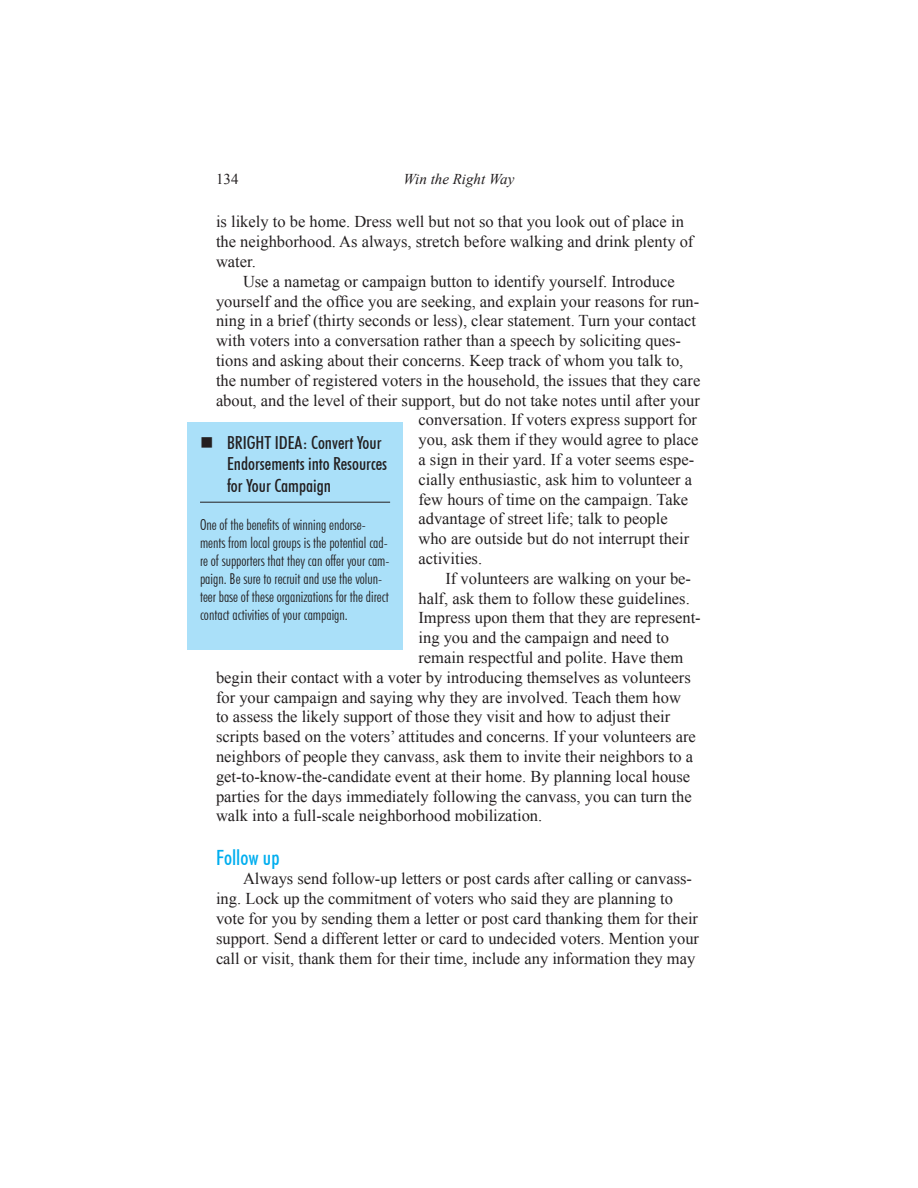
<style>
.page{position:relative;width:918px;height:1188px;background:#fff}
.page>*{position:absolute;margin:0;border:0;box-sizing:border-box;transform-origin:0 0}
.t1{font:500 condensed 21px "Futura BT";color:#00aeef}
.t2{font:500 condensed 18px/21.6px "Futura BT";color:#231f20}
.t3{font:18px "Wingdings";color:#231f20}
.t4{font:16.5px/19.8px "Times New Roman";color:#231f20}
.t5{font:300 condensed 15px/18px "Futura BT";color:#231f20}
.t6{font:italic 15px "Times New Roman";color:#231f20}
.t7{font:15px "Times New Roman";color:#231f20}
</style>
<div class="page">
<div style="left:187px;top:422px;width:216px;height:228px;background:#aae0f9"></div>
<hr style="left:200px;top:502px;width:190px;height:1px;background:#231f20">
<p class="t7" style="left:216px;top:169px;width:24px">134</p>
<p class="t6" style="left:404px;top:169px;width:112px">Win the Right Way</p>
<p class="t4" style="left:216px;top:212px;width:479px">is likely to be home. Dress well but not so that you look out of place in the neighborhood. As always, stretch before walking and drink plenty of water.</p>
<p class="t4" style="left:243px;top:271px;width:433px">Use a nametag or campaign button to identify yourself. Introduce</p>
<p class="t4" style="left:216px;top:291px;width:485px">yourself and the office you are seeking, and explain your reasons for run-</p>
<p class="t4" style="left:216px;top:311px;width:482px">ning in a brief (thirty seconds or less), clear statement. Turn your contact</p>
<p class="t4" style="left:216px;top:331px;width:467px">with voters into a conversation rather than a speech by soliciting ques-</p>
<p class="t4" style="left:216px;top:350px;width:469px">tions and asking about their concerns. Keep track of whom you talk to,</p>
<p class="t4" style="left:216px;top:370px;width:486px">the number of registered voters in the household, the issues that they care</p>
<p class="t4" style="left:216px;top:390px;width:485px">about, and the level of their support, but do not take notes until after your</p>
<p class="t4" style="left:418px;top:410px;width:280px">conversation. If voters express support for</p>
<p class="t4" style="left:418px;top:430px;width:281px">you, ask them if they would agree to place</p>
<p class="t4" style="left:418px;top:449px;width:277px">a sign in their yard. If a voter seems espe-</p>
<p class="t4" style="left:418px;top:469px;width:275px">cially enthusiastic, ask him to volunteer a</p>
<p class="t4" style="left:418px;top:489px;width:271px">few hours of time on the campaign. Take</p>
<p class="t4" style="left:418px;top:509px;width:251px">advantage of street life; talk to people</p>
<p class="t4" style="left:418px;top:529px;width:272px">who are outside but do not interrupt their</p>
<p class="t4" style="left:418px;top:548px;width:65px">activities.</p>
<p class="t4" style="left:446px;top:568px;width:247px">If volunteers are walking on your be-</p>
<p class="t4" style="left:418px;top:588px;width:273px">half, ask them to follow these guidelines.</p>
<p class="t4" style="left:418px;top:608px;width:284px">Impress upon them that they are represent-</p>
<p class="t4" style="left:418px;top:628px;width:252px">ing you and the campaign and need to</p>
<p class="t4" style="left:418px;top:647px;width:266px">remain respectful and polite. Have them</p>
<p class="t4" style="left:216px;top:667px;width:476px">begin their contact with a voter by introducing themselves as volunteers</p>
<p class="t4" style="left:216px;top:687px;width:467px">for your campaign and saying why they are involved. Teach them how</p>
<p class="t4" style="left:216px;top:707px;width:456px">to assess the likely support of those they visit and how to adjust their</p>
<p class="t4" style="left:216px;top:727px;width:481px">scripts based on the voters’ attitudes and concerns. If your volunteers are</p>
<p class="t4" style="left:216px;top:746px;width:479px">neighbors of people they canvass, ask them to invite their neighbors to a</p>
<p class="t4" style="left:216px;top:766px;width:476px">get-to-know-the-candidate event at their home. By planning local house</p>
<p class="t4" style="left:216px;top:786px;width:477px">parties for the days immediately following the canvass, you can turn the</p>
<p class="t4" style="left:216px;top:806px;width:328px">walk into a full-scale neighborhood mobilization.</p>
<p class="t1" style="left:216px;top:844px;width:65px">Follow up</p>
<p class="t4" style="left:216px;top:869px;width:485px;text-indent:27px">Always send follow-up letters or post cards after calling or canvass&shy;ing. Lock up the commitment of voters who said they are planning to vote for you by sending them a letter or post card thanking them for their support. Send a different letter or card to undecided voters. Mention your call or visit, thank them for their time, include any information they may</p>
<p class="t2" style="left:227px;top:431px;width:162px">BRIGHT IDEA: Convert Your<br>Endorsements into Resources for Your Campaign</p>
<p class="t5" style="left:200px;top:515px;width:191px">One of the benefits of winning endorse&shy;ments from local groups is the potential cad&shy;re of supporters that they can offer your cam&shy;paign. Be sure to recruit and use the volun&shy;teer base of these organizations for the direct contact activities of your campaign.</p>
<p class="t3" style="left:200px;top:432px;width:15px">■</p>
</div>
